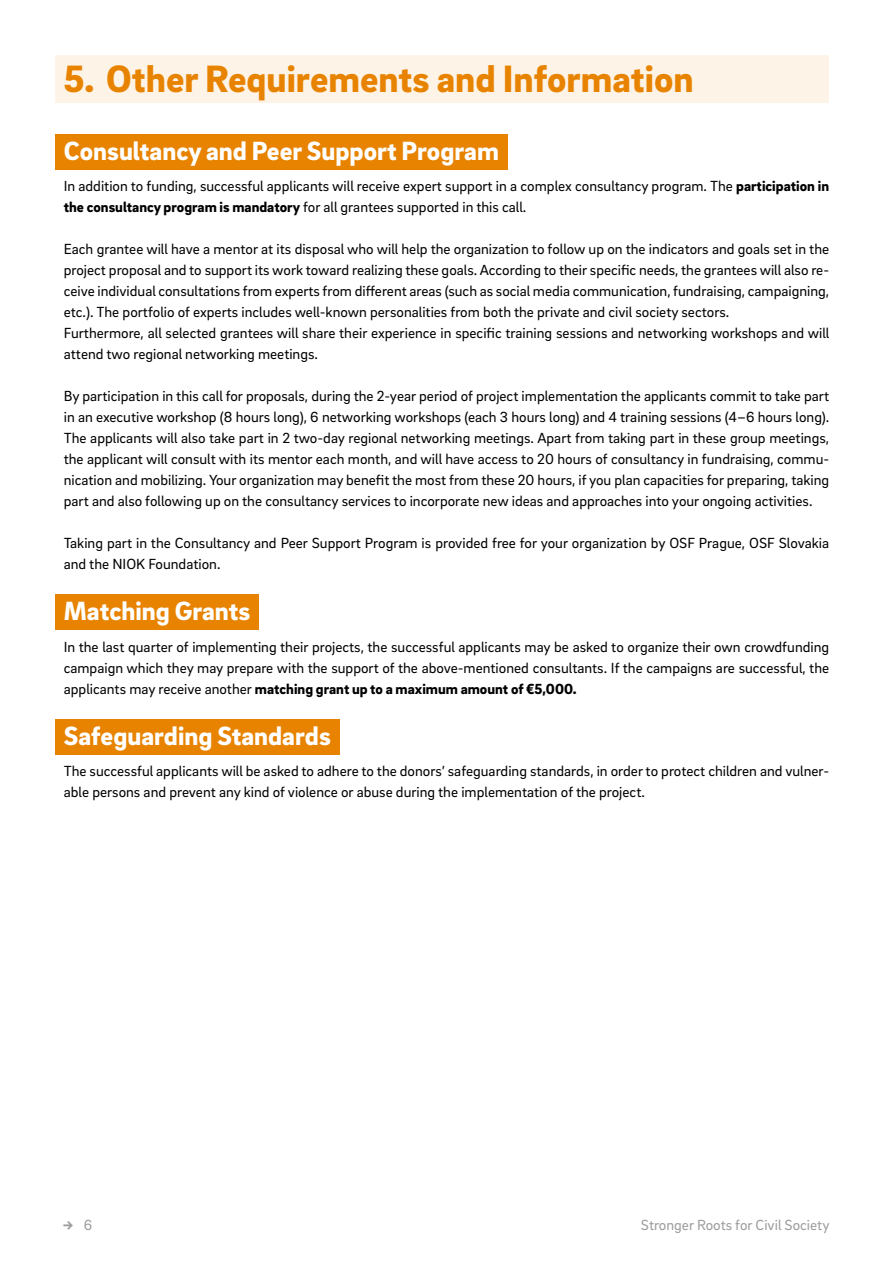
<style>
.page{position:relative;width:893px;height:1263px;background:#fff}
.page>*{position:absolute;margin:0;border:0;box-sizing:border-box;transform-origin:0 0}
.t1{font:900 39px "Brix Sans";color:#e88300}
.t2{font:900 27px "Brix Sans";color:#fff}
.t3{font:15px/21px "Brix Sans";color:#000}
.t4{font:15px "Brix Sans";color:#9d9d9c}
.t5{font:900 15px "Brix Sans";color:#9d9d9c}
.s1{font-weight:900}
.s2{font-weight:400}
</style>
<div class="page">
<div style="left:55px;top:55px;width:774px;height:48px;background:#fdf3e6"></div>
<div style="left:55px;top:134px;width:452px;height:36px;background:#e88300"></div>
<div style="left:55px;top:595px;width:204px;height:35px;background:#e88300"></div>
<div style="left:55px;top:719px;width:284px;height:36px;background:#e88300"></div>
<h1 class="t1" style="left:64px;top:53px;width:631px">5. Other Requirements and Information</h1>
<h2 class="t2" style="left:64px;top:133px;width:437px">Consultancy and Peer Support Program</h2>
<p class="t3" style="left:64px;top:175px;width:767px">In addition to funding, successful applicants will receive expert support in a complex consultancy program. The <span class="s1">participation in the consultancy program is mandatory</span> for all grantees supported in this call.</p>
<p class="t3" style="left:64px;top:238px;width:767px">Each grantee will have a mentor at its disposal who will help the organization to follow up on the indicators and goals set in the project proposal and to support its work toward realizing these goals. According to their specific needs, the grantees will also re&shy;ceive individual consultations from experts from different areas (such as social media communication, fundraising, campaigning, etc.). The portfolio of experts includes well-known personalities from both the private and civil society sectors.<br>Furthermore, all selected grantees will share their experience in specific training sessions and networking workshops and will attend two regional networking meetings.</p>
<p class="t3" style="left:64px;top:385px;width:767px;text-align:justify">By participation in this call for proposals, during the 2-year period of project implementation the applicants commit to take part in an executive workshop (8 hours long), 6 networking workshops (each 3 hours long) and 4 training sessions (4–6 hours long).<br>The applicants will also take part in 2 two-day regional networking meetings. Apart from taking part in these group meetings, the applicant will consult with its mentor each month, and will have access to 20 hours of consultancy in fundraising, commu&shy;nication and mobilizing. Your organization may benefit the most from these 20 hours, if you plan capacities for preparing, taking part and also following up on the consultancy services to incorporate new ideas and approaches into your ongoing activities.</p>
<p class="t3" style="left:64px;top:532px;width:767px">Taking part in the Consultancy and Peer Support Program is provided free for your organization by OSF Prague, OSF Slovakia and the NIOK Foundation.</p>
<h2 class="t2" style="left:64px;top:593px;width:188px">Matching Grants</h2>
<p class="t3" style="left:64px;top:636px;width:767px;text-align:justify">In the last quarter of implementing their projects, the successful applicants may be asked to organize their own crowdfunding campaign which they may prepare with the support of the above-mentioned consultants. If the campaigns are successful, the applicants may receive another <span class="s1">matching grant up to a maximum amount of €5,000.</span></p>
<h2 class="t2" style="left:64px;top:718px;width:269px">Safeguarding Standards</h2>
<p class="t3" style="left:64px;top:760px;width:767px">The successful applicants will be asked to adhere to the donors’ safeguarding standards, in order to protect children and vulner&shy;able persons and prevent any kind of violence or abuse during the implementation of the project.</p>
<p class="t5" style="left:63px;top:1215px;width:31px">→ <span class="s2">6</span></p>
<p class="t4" style="left:641px;top:1215px;width:190px">Stronger Roots for Civil Society</p>
</div>
